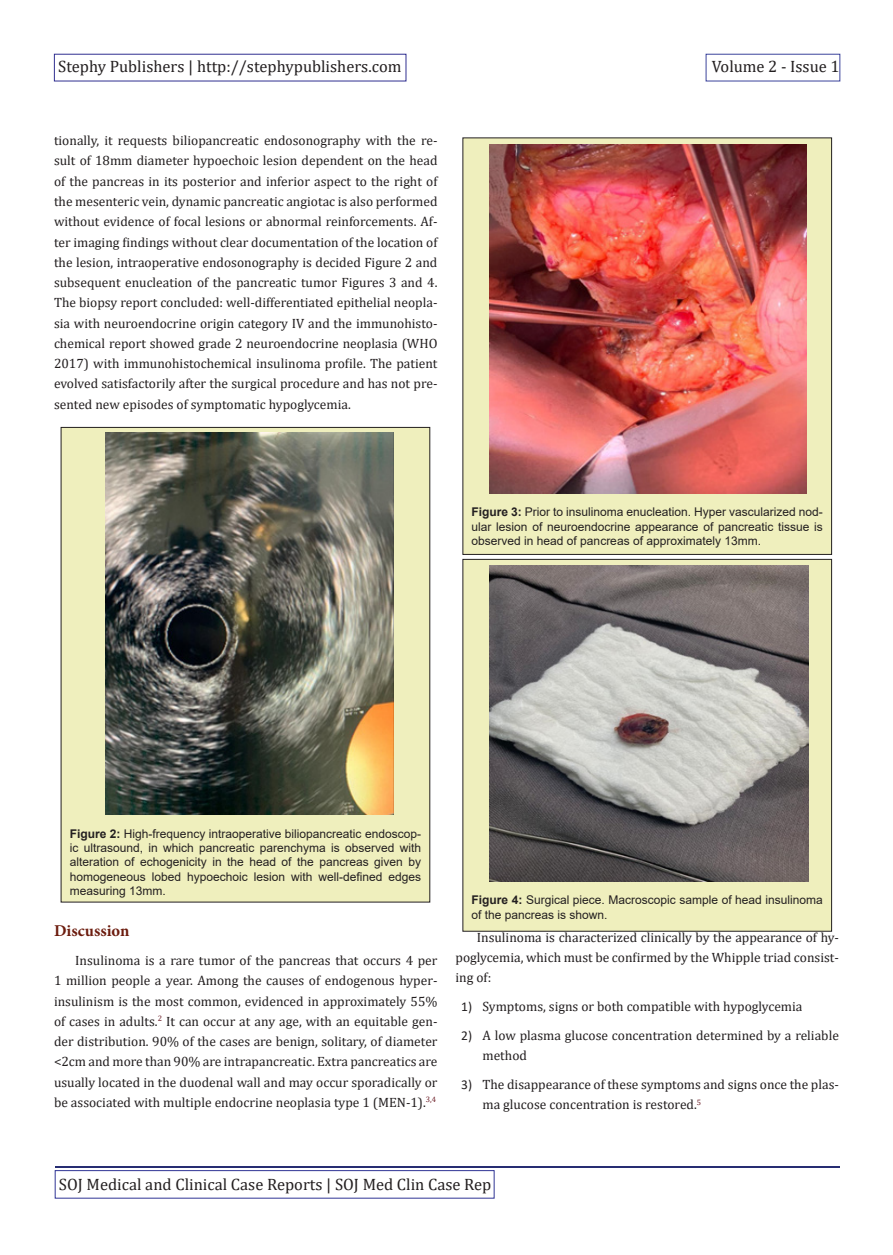
<style>
.page{position:relative;width:893px;height:1255px;background:#fff}
.page>*{position:absolute;margin:0;border:0;box-sizing:border-box;transform-origin:0 0}
.t1{font:16.5px "Cambria";color:#231f20}
.t2{font:700 16.5px "Minion Pro";color:#6c1c0e}
.t3{font:13.5px/20.2px "Cambria";color:#231f20;text-align:justify}
.t4{font:12px/14.4px "Arial";color:#231f20;text-align:justify}
.s1{font-weight:700}
.s2{font-family:"Calibri"}
</style>
<div class="page">
<div style="left:54px;top:54px;width:352px;height:27px;border:1px solid #302f90"></div>
<div style="left:706px;top:54px;width:134px;height:27px;border:1px solid #3b439b"></div>
<hr style="left:55px;top:1165px;width:785px;height:2px;background:#262d72">
<div style="left:55px;top:1170px;width:439px;height:28px;border:1px solid #303595"></div>
<div style="left:61px;top:427px;width:369px;height:475px;background:#efefbd"></div>
<img style="left:105px;top:432px;width:288px;height:382px">
<div style="left:463px;top:138px;width:369px;height:416px;background:#efefbd"></div>
<img style="left:489px;top:145px;width:317px;height:348px">
<div style="left:463px;top:559px;width:369px;height:372px;background:#efefbd"></div>
<div style="left:463px;top:559px;width:369px;height:372px;border:1px solid #231f20"></div>
<img style="left:489px;top:565px;width:320px;height:316px">
<p class="t1" style="left:58px;top:56px;width:345px">Stephy Publishers | http://stephypublishers.com</p>
<p class="t1" style="left:712px;top:56px;width:129px">Volume 2 - Issue 1</p>
<p class="t3" style="left:54px;top:130px;width:385px">tionally, it requests biliopancreatic endosonography with the re&shy;sult of 18mm diameter hypoechoic lesion dependent on the head of the pancreas in its posterior and inferior aspect to the right of the mesenteric vein, dynamic pancreatic angiotac is also performed without evidence of focal lesions or abnormal reinforcements. Af&shy;ter imaging findings without clear documentation of the location of the lesion, intraoperative endosonography is decided Figure 2 and subsequent enucleation of the pancreatic tumor Figures 3 and 4.<br>The biopsy report concluded: well-differentiated epithelial neopla&shy;sia with neuroendocrine origin category IV and the immunohisto&shy;chemical report showed grade 2 neuroendocrine neoplasia (WHO 2017) with immunohistochemical insulinoma profile. The patient evolved satisfactorily after the surgical procedure and has not pre&shy;sented new episodes of symptomatic hypoglycemia.</p>
<p class="t4" style="left:472px;top:504px;width:353px"><span class="s1">Figure 3:</span> Prior to insulinoma enucleation. Hyper vascularized nod&shy;ular lesion of neuroendocrine appearance of pancreatic tissue is observed in head of pancreas of approximately 13mm.</p>
<p class="t4" style="left:70px;top:826px;width:353px"><span class="s1">Figure 2:</span> High-frequency intraoperative biliopancreatic endoscop&shy;ic ultrasound, in which pancreatic parenchyma is observed with alteration of echogenicity in the head of the pancreas given by homogeneous lobed hypoechoic lesion with well-defined edges measuring 13mm.</p>
<p class="t2" style="left:54px;top:919px;width:77px">Discussion</p>
<p class="t3" style="left:54px;top:950px;width:385px;text-indent:21px">Insulinoma is a rare tumor of the pancreas that occurs 4 per 1 million people a year. Among the causes of endogenous hyper&shy;insulinism is the most common, evidenced in approximately 55% of cases in adults.<sup>2</sup> It can occur at any age, with an equitable gen&shy;der distribution. 90% of the cases are benign, solitary, of diameter &lt;2cm and more than 90% are intrapancreatic. Extra pancreatics are usually located in the duodenal wall and may occur sporadically or be associated with multiple endocrine neoplasia type 1 (MEN-1).<sup>3,4</sup></p>
<p class="t4" style="left:472px;top:892px;width:353px"><span class="s1">Figure 4:</span> Surgical piece. Macroscopic sample of head insulinoma of the pancreas is shown.</p>
<p class="t3" style="left:455px;top:927px;width:385px;text-indent:21px">Insulinoma is characterized clinically by the appearance of hy&shy;poglycemia, which must be confirmed by the Whipple triad consist&shy;ing of:</p>
<p class="t3" style="left:461px;top:996px;width:343px"><span class="s2">1)</span> Symptoms, signs or both compatible with hypoglycemia</p>
<p class="t3" style="left:482px;top:1025px;width:358px;text-indent:-21px"><span class="s2">2)</span> A low plasma glucose concentration determined by a reliable method</p>
<p class="t3" style="left:482px;top:1074px;width:358px;text-indent:-21px"><span class="s2">3)</span> The disappearance of these symptoms and signs once the plas&shy;ma glucose concentration is restored.<sup>5</sup></p>
<p class="t1" style="left:59px;top:1174px;width:434px">SOJ Medical and Clinical Case Reports | SOJ Med Clin Case Rep</p>
</div>
